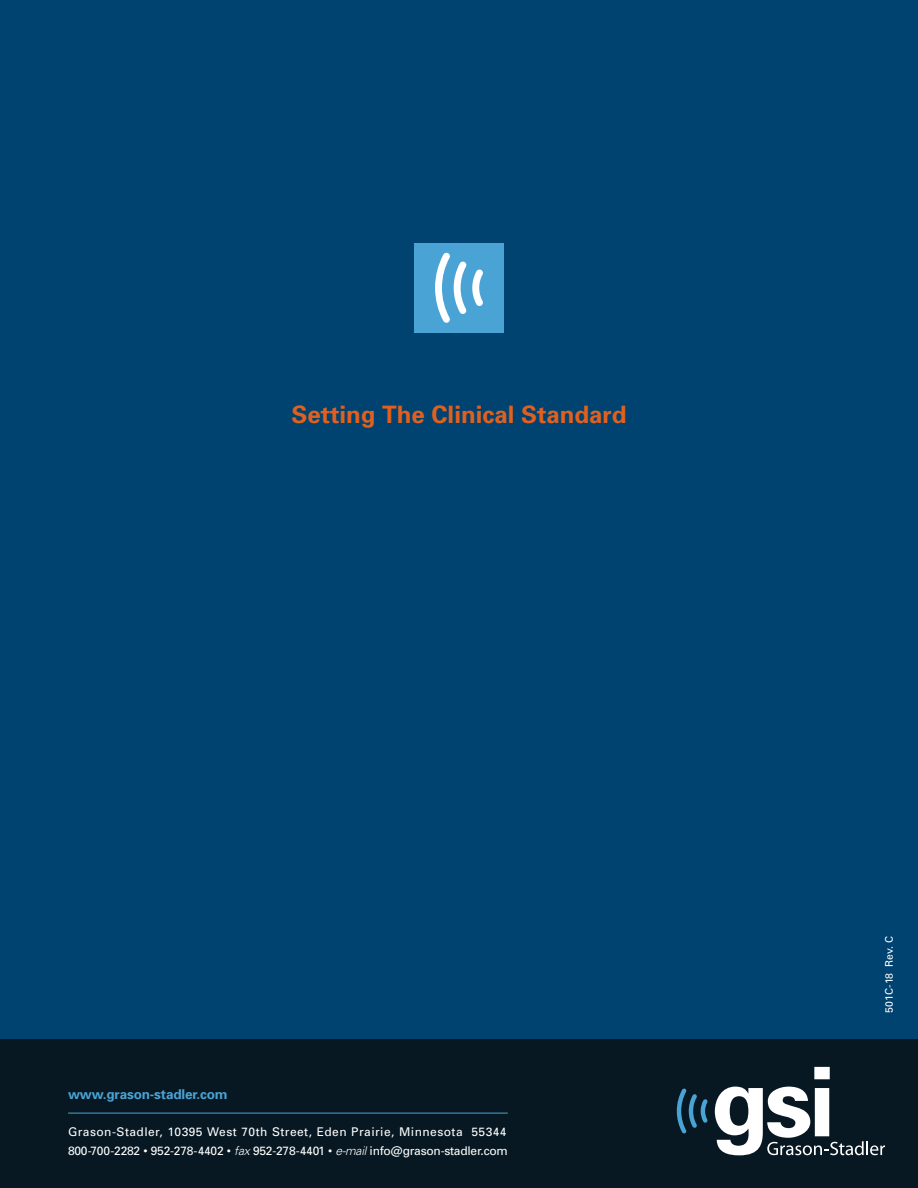
<style>
.page{position:relative;width:918px;height:1188px;background:#004270}
.page>*{position:absolute;margin:0;border:0;box-sizing:border-box;transform-origin:0 0}
.t1{font:700 24px "Univers";color:#e1601e}
.t2{font:700 13.5px "Univers";letter-spacing:-.01em;color:#4aa3d5}
.t3{font:12px "Univers";letter-spacing:-.02em;color:#fff}
.t4{font:12px "Univers";letter-spacing:.04em;color:#fff}
.t5{font:10.5px "Univers";color:#fff}
.s1{font-weight:300;font-style:italic}
</style>
<div class="page">
<div style="left:0;top:1040px;width:918px;height:148px;background:#071822"></div>
<div style="left:414px;top:243px;width:90px;height:90px;background:#4aa3d5"></div>
<svg style="left:435px;top:252px;width:48px;height:71px"></svg>
<svg style="left:715px;top:1067px;width:170px;height:89px"></svg>
<svg style="left:677px;top:1088px;width:31px;height:45px"></svg>
<hr style="left:68px;top:1113px;width:439px;height:1px;background:#4aa3d5">
<p class="t1" style="left:292px;top:399px;width:336px">Setting The Clinical Standard</p>
<p class="t2" style="left:68px;top:1085px;width:161px">www.grason-stadler.com</p>
<p class="t4" style="left:68px;top:1124px;width:440px">Grason-Stadler, 10395 West 70th Street, Eden Prairie, Minnesota 55344</p>
<p class="t3" style="left:68px;top:1144px;width:441px">800-700-2282 • 952-278-4402 • <span class="s1">fax</span> 952-278-4401 • <span class="s1">e-mail</span> info@grason-stadler.com</p>
<p class="t5" style="left:882px;top:1012px;width:78px;rotate:-90deg">501C-18 Rev. C</p>
</div>
